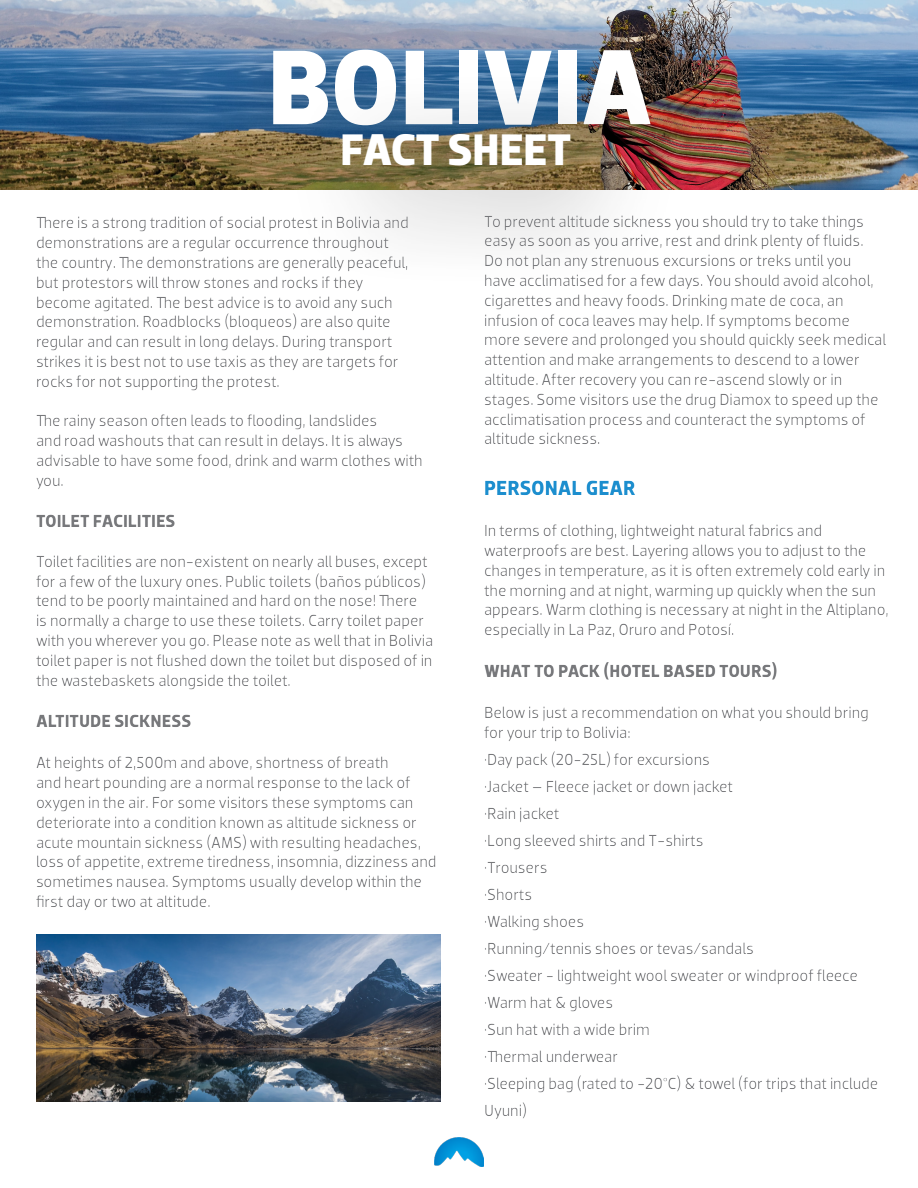
<style>
.page{position:relative;width:918px;height:1188px;background:#fff}
.page>*{position:absolute;margin:0;border:0;box-sizing:border-box;transform-origin:0 0}
.t1{font:700 108px "Dobra";color:#fff}
.t2{font:700 45px "Dobra";color:#fff}
.t3{font:700 21px "Dobra";color:#1c8ece}
.t4{font:700 18px "Dobra";color:#77787b}
.t5{font:16.5px/19.8px "Dobra";color:#77787b}
</style>
<div class="page">
<img style="left:434px;top:1137px;width:50px;height:29px">
<img style="left:0;top:0;width:918px;height:190px">
<div style="left:191px;top:0;width:535px;height:208px;background:#000;opacity:.17"></div>
<div style="left:284px;top:70px;width:401px;height:219px;background:#000;opacity:.75"></div>
<img style="left:36px;top:934px;width:404px;height:167px">
<h1 class="t1" style="left:268px;top:24px;width:386px">BOLIVIA</h1>
<h2 class="t2" style="left:341px;top:124px;width:232px">FACT SHEET</h2>
<p class="t5" style="left:36px;top:213px;width:374px">There is a strong tradition of social protest in Bolivia and demonstrations are a regular occurrence throughout the country. The demonstrations are generally peaceful, but protestors will throw stones and rocks if they become agitated. The best advice is to avoid any such demonstration. Roadblocks (bloqueos) are also quite regular and can result in long delays. During transport strikes it is best not to use taxis as they are targets for rocks for not supporting the protest.</p>
<p class="t5" style="left:36px;top:411px;width:388px">The rainy season often leads to flooding, landslides<br>and road washouts that can result in delays. It is always advisable to have some food, drink and warm clothes with you.</p>
<p class="t4" style="left:36px;top:511px;width:141px">TOILET FACILITIES</p>
<p class="t5" style="left:36px;top:551px;width:399px">Toilet facilities are non-existent on nearly all buses, except for a few of the luxury ones. Public toilets (baños públicos) tend to be poorly maintained and hard on the nose! There<br>is normally a charge to use these toilets. Carry toilet paper with you wherever you go. Please note as well that in Bolivia toilet paper is not flushed down the toilet but disposed of in the wastebaskets alongside the toilet.</p>
<p class="t4" style="left:36px;top:710px;width:157px">ALTITUDE SICKNESS</p>
<p class="t5" style="left:36px;top:753px;width:402px">At heights of 2,500m and above, shortness of breath<br>and heart pounding are a normal response to the lack of oxygen in the air. For some visitors these symptoms can deteriorate into a condition known as altitude sickness or acute mountain sickness (AMS) with resulting headaches, loss of appetite, extreme tiredness, insomnia, dizziness and sometimes nausea. Symptoms usually develop within the first day or two at altitude.</p>
<p class="t5" style="left:484px;top:211px;width:403px">To prevent altitude sickness you should try to take things easy as soon as you arrive, rest and drink plenty of fluids.<br>Do not plan any strenuous excursions or treks until you have acclimatised for a few days. You should avoid alcohol, cigarettes and heavy foods. Drinking mate de coca, an infusion of coca leaves may help. If symptoms become more severe and prolonged you should quickly seek medical attention and make arrangements to descend to a lower altitude. After recovery you can re-ascend slowly or in stages. Some visitors use the drug Diamox to speed up the acclimatisation process and counteract the symptoms of altitude sickness.</p>
<p class="t3" style="left:484px;top:475px;width:153px">PERSONAL GEAR</p>
<p class="t5" style="left:484px;top:521px;width:406px">In terms of clothing, lightweight natural fabrics and waterproofs are best. Layering allows you to adjust to the changes in temperature, as it is often extremely cold early in the morning and at night, warming up quickly when the sun appears. Warm clothing is necessary at night in the Altiplano, especially in La Paz, Oruro and Potosí.</p>
<p class="t4" style="left:484px;top:660px;width:295px">WHAT TO PACK (HOTEL BASED TOURS)</p>
<p class="t5" style="left:484px;top:703px;width:386px">Below is just a recommendation on what you should bring for your trip to Bolivia:</p>
<p class="t5" style="left:484px;top:749px;width:227px">•Day pack (20-25L) for excursions</p>
<p class="t5" style="left:484px;top:776px;width:250px">•Jacket – Fleece jacket or down jacket</p>
<p class="t5" style="left:484px;top:803px;width:77px">•Rain jacket</p>
<p class="t5" style="left:484px;top:830px;width:221px">•Long sleeved shirts and T-shirts</p>
<p class="t5" style="left:484px;top:857px;width:65px">•Trousers</p>
<p class="t5" style="left:484px;top:884px;width:50px">•Shorts</p>
<p class="t5" style="left:484px;top:911px;width:102px">•Walking shoes</p>
<p class="t5" style="left:484px;top:938px;width:271px">•Running/tennis shoes or tevas/sandals</p>
<p class="t5" style="left:484px;top:965px;width:375px">•Sweater - lightweight wool sweater or windproof fleece</p>
<p class="t5" style="left:484px;top:992px;width:131px">•Warm hat &amp; gloves</p>
<p class="t5" style="left:484px;top:1019px;width:167px">•Sun hat with a wide brim</p>
<p class="t5" style="left:484px;top:1046px;width:136px">•Thermal underwear</p>
<p class="t5" style="left:484px;top:1070px;width:396px;line-height:27px">•Sleeping bag (rated to -20°C) &amp; towel (for trips that include<br>Uyuni)</p>
</div>
